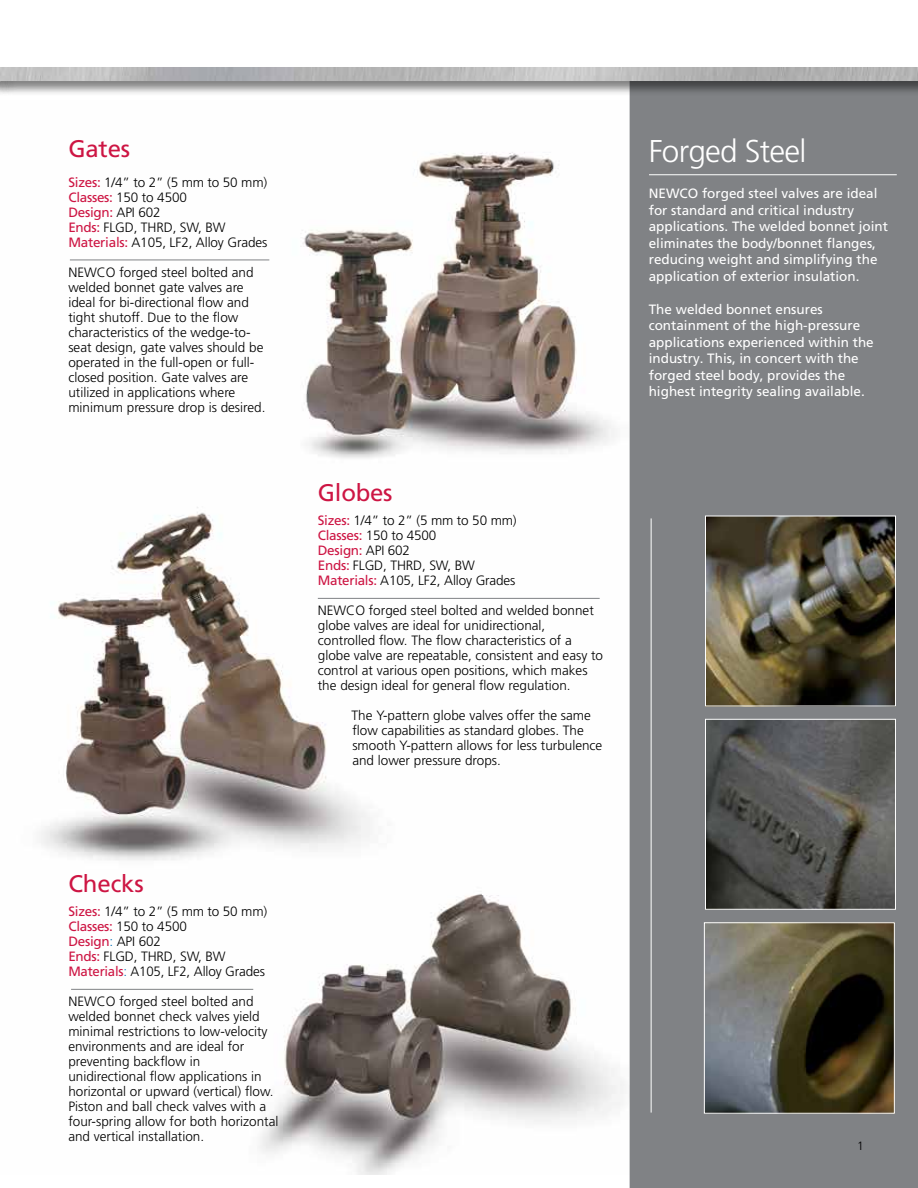
<style>
.page{position:relative;width:918px;height:1188px;background:#fff}
.page>*{position:absolute;margin:0;border:0;box-sizing:border-box;transform-origin:0 0}
.t1{font:300 31.5px "Frutiger LT Std";letter-spacing:-.025em;color:#fff}
.t2{font:24px "Frutiger LT Std";letter-spacing:-.01em;color:#cd1543}
.t3{font:300 13.5px/15px "Frutiger LT Std";color:#000}
.t4{font:13.5px/16.5px "Frutiger LT Std";color:#fff}
.t5{font:300 12px "Frutiger LT Std";color:#000}
.s1{font-weight:400;color:#cd1543}
.s2{color:#006eb6}
</style>
<div class="page">
<img style="left:41px;top:100px;width:589px;height:1075px">
<div style="left:630px;top:96px;width:288px;height:1092px;background:#808285"></div>
<hr style="left:651px;top:518px;width:1px;height:595px;background:#fff">
<hr style="left:70px;top:260px;width:199px;height:1px;background:#808285">
<hr style="left:318px;top:598px;width:282px;height:1px;background:#808285">
<hr style="left:71px;top:989px;width:182px;height:1px;background:#808285">
<hr style="left:649px;top:174px;width:248px;height:1px;background:#fff">
<img style="left:707px;top:518px;width:187px;height:186px">
<div style="left:705px;top:516px;width:191px;height:190px;border:1px solid #fff"></div>
<img style="left:707px;top:721px;width:187px;height:187px">
<div style="left:705px;top:719px;width:191px;height:191px;border:1px solid #fff"></div>
<img style="left:706px;top:924px;width:187px;height:188px">
<div style="left:704px;top:922px;width:191px;height:192px;border:1px solid #fff"></div>
<div style="left:0;top:66px;width:918px;height:30px;background:#000;opacity:.5"></div>
<img style="left:0;top:68px;width:918px;height:13px">
<h2 class="t2" style="left:68px;top:135px;width:63px">Gates</h2>
<p class="t3" style="left:68px;top:175px;width:200px"><span class="s1">Sizes:</span> 1/4” to 2” (5 mm to 50 mm)<br><span class="s1">Classes:</span> 150 to 4500<br><span class="s1">Design:</span> API 602<br><span class="s1">Ends:</span> FLGD, THRD, SW, BW<br><span class="s1">Materials:</span> A105, LF2, Alloy Grades</p>
<p class="t3" style="left:68px;top:265px;width:199px">NEWCO forged steel bolted and welded bonnet gate valves are ideal for bi-directional flow and tight shutoff. Due to the flow characteristics of the wedge-to&shy;seat design, gate valves should be operated in the full-open or full&shy;closed position. Gate valves are utilized in applications where minimum pressure drop is desired.</p>
<h2 class="t2" style="left:318px;top:478px;width:76px">Globes</h2>
<p class="t3" style="left:318px;top:513px;width:200px"><span class="s1">Sizes:</span> 1/4” to 2” (5 mm to 50 mm)<br><span class="s1">Classes:</span> 150 to 4500<br><span class="s1">Design:</span> API 602<br><span class="s1">Ends:</span> FLGD, THRD, SW, BW<br><span class="s1">Materials:</span> A105, LF2, Alloy Grades</p>
<p class="t3" style="left:318px;top:603px;width:287px">NEWCO forged steel bolted and welded bonnet globe valves are ideal for unidirectional, controlled flow. The flow characteristics of a globe valve are repeatable, consistent and easy to control at various open positions, which makes the design ideal for general flow regulation.</p>
<p class="t3" style="left:352px;top:708px;width:252px">The Y-pattern globe valves offer the same flow capabilities as standard globes. The smooth Y-pattern allows for less turbulence and lower pressure drops.</p>
<h2 class="t2" style="left:68px;top:870px;width:77px">Checks</h2>
<p class="t3" style="left:68px;top:904px;width:200px"><span class="s1">Sizes:</span> 1/4” to 2” (5 mm to 50 mm)<br><span class="s1">Classes:</span> 150 to 4500<br><span class="s1">Design</span><span class="s2">:</span> API 602<br><span class="s1">Ends:</span> FLGD, THRD, SW, BW<br><span class="s1">Materials</span><span class="s2">:</span> A105, LF2, Alloy Grades</p>
<p class="t3" style="left:68px;top:994px;width:212px">NEWCO forged steel bolted and welded bonnet check valves yield minimal restrictions to low-velocity environments and are ideal for preventing backflow in unidirectional flow applications in horizontal or upward (vertical) flow.<br>Piston and ball check valves with a four-spring allow for both horizontal and vertical installation.</p>
<h1 class="t1" style="left:649px;top:133px;width:159px">Forged Steel</h1>
<p class="t4" style="left:649px;top:185px;width:241px">NEWCO forged steel valves are ideal for standard and critical industry applications. The welded bonnet joint eliminates the body/bonnet flanges, reducing weight and simplifying the application of exterior insulation.</p>
<p class="t4" style="left:649px;top:301px;width:227px">The welded bonnet ensures containment of the high-pressure applications experienced within the industry. This, in concert with the forged steel body, provides the highest integrity sealing available.</p>
<p class="t5" style="left:857px;top:1140px;width:8px">1</p>
</div>
